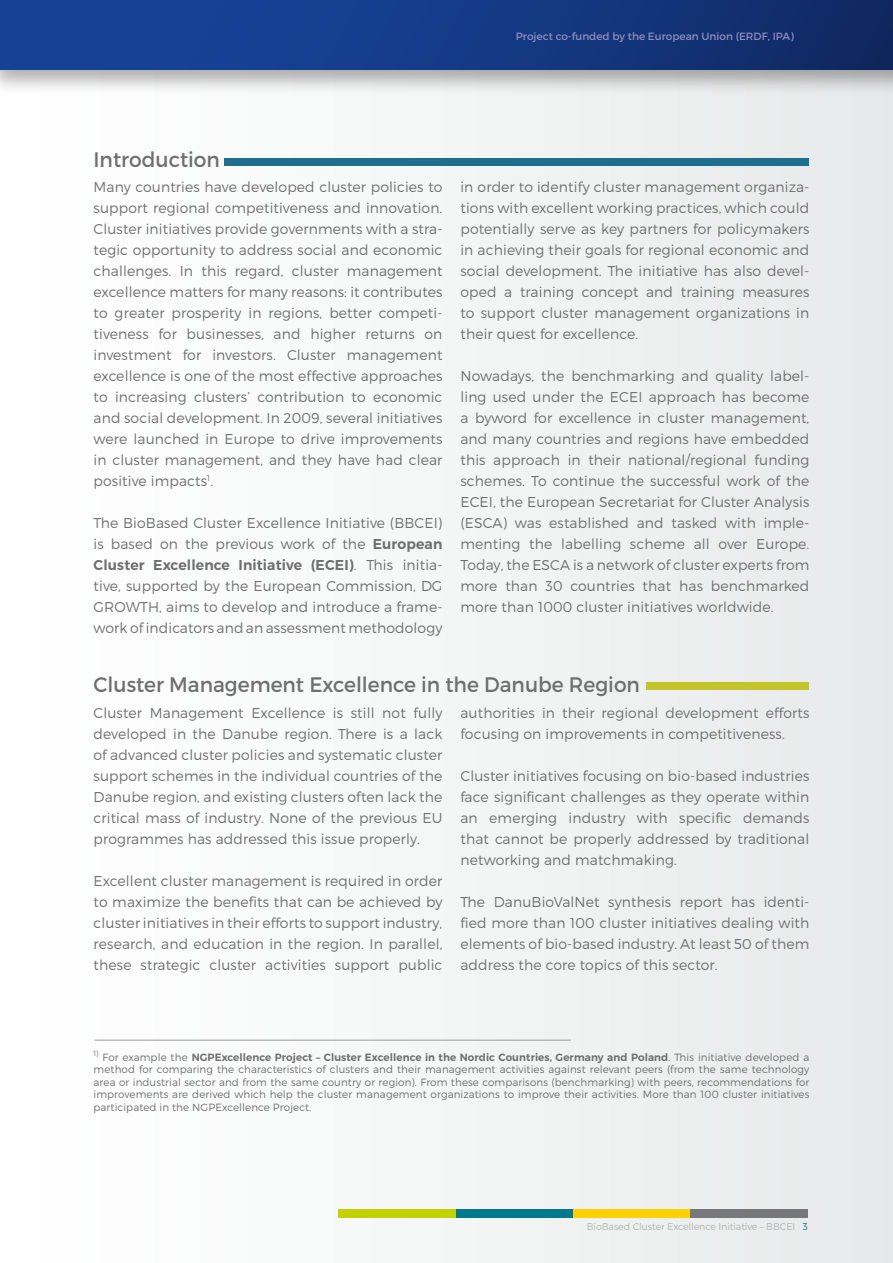
<style>
.page{position:relative;width:893px;height:1263px;background:#fff}
.page>*{position:absolute;margin:0;border:0;box-sizing:border-box;transform-origin:0 0}
.t1{font:21px "Montserrat";color:#706f6f;scale:.96 1}
.t2{font:300 14.25px/21px "Montserrat";letter-spacing:.01em;color:#706f6f;text-align:justify}
.t3{font:300 10.5px/12.6px "Montserrat";letter-spacing:.01em;color:#706f6f;text-align:justify}
.t4{font:10.5px "Montserrat";color:#918dbe}
.t5{font:300 9.75px "Montserrat";letter-spacing:-.01em;color:#b3b2b2}
.s1{font-weight:600}
.s2{color:#00788f}
</style>
<div class="page">
<div style="left:0;top:0;width:893px;height:1263px;background:linear-gradient(to right,#fff,#e7eaea)"></div>
<img style="left:0;top:70px;width:893px;height:168px">
<div style="left:0;top:0;width:893px;height:70px;background:linear-gradient(to right,#17469f,#102b67)"></div>
<div style="left:225px;top:158px;width:584px;height:7px;background:#1e6e90"></div>
<hr style="left:95px;top:1040px;width:476px;height:1px;background:#9b9b9a">
<div style="left:647px;top:682px;width:162px;height:7px;background:#c3c42c"></div>
<div style="left:339px;top:1209px;width:117px;height:9px;background:#c2d100"></div>
<div style="left:456px;top:1209px;width:117px;height:9px;background:#00788f"></div>
<div style="left:573px;top:1209px;width:117px;height:9px;background:#ffd100"></div>
<div style="left:690px;top:1209px;width:118px;height:9px;background:#78787a"></div>
<p class="t4" style="left:516px;top:29px;width:279px">Project co-funded by the European Union (ERDF, IPA)</p>
<h1 class="t1" style="left:94px;top:147px;width:133px">Introduction</h1>
<p class="t2" style="left:94px;top:176px;width:350px">Many countries have developed cluster policies to support regional competitiveness and innovation.<br>Cluster initiatives provide governments with a stra&shy;tegic opportunity to address social and economic challenges. In this regard, cluster management excellence matters for many reasons: it contributes to greater prosperity in regions, better competi&shy;tiveness for businesses, and higher returns on investment for investors. Cluster management excellence is one of the most effective approaches to increasing clusters’ contribution to economic and social development. In 2009, several initiatives were launched in Europe to drive improvements in cluster management, and they have had clear positive impacts<sup>1</sup>.</p>
<p class="t2" style="left:94px;top:512px;width:350px">The BioBased Cluster Excellence Initiative (BBCEI) is based on the previous work of the <span class="s1">European Cluster Excellence Initiative (ECEI)</span>. This initia&shy;tive, supported by the European Commission, DG GROWTH, aims to develop and introduce a frame&shy;work of indicators and an assessment methodology</p>
<p class="t2" style="left:460px;top:176px;width:350px">in order to identify cluster management organiza&shy;tions with excellent working practices, which could potentially serve as key partners for policymakers in achieving their goals for regional economic and social development. The initiative has also devel&shy;oped a training concept and training measures to support cluster management organizations in their quest for excellence.</p>
<p class="t2" style="left:460px;top:365px;width:350px">Nowadays, the benchmarking and quality label&shy;ling used under the ECEI approach has become a byword for excellence in cluster management, and many countries and regions have embedded this approach in their national/regional funding schemes. To continue the successful work of the ECEI, the European Secretariat for Cluster Analysis (ESCA) was established and tasked with imple&shy;menting the labelling scheme all over Europe.<br>Today, the ESCA is a network of cluster experts from more than 30 countries that has benchmarked more than 1000 cluster initiatives worldwide.</p>
<h1 class="t1" style="left:94px;top:672px;width:571px">Cluster Management Excellence in the Danube Region</h1>
<p class="t2" style="left:94px;top:702px;width:350px">Cluster Management Excellence is still not fully developed in the Danube region. There is a lack of advanced cluster policies and systematic cluster support schemes in the individual countries of the Danube region, and existing clusters often lack the critical mass of industry. None of the previous EU programmes has addressed this issue properly.</p>
<p class="t2" style="left:94px;top:870px;width:350px">Excellent cluster management is required in order to maximize the benefits that can be achieved by cluster initiatives in their efforts to support industry, research, and education in the region. In parallel, these strategic cluster activities support public</p>
<p class="t2" style="left:460px;top:702px;width:350px">authorities in their regional development efforts focusing on improvements in competitiveness.</p>
<p class="t2" style="left:460px;top:765px;width:350px">Cluster initiatives focusing on bio-based industries face significant challenges as they operate within an emerging industry with specific demands that cannot be properly addressed by traditional networking and matchmaking.</p>
<p class="t2" style="left:460px;top:891px;width:350px">The DanuBioValNet synthesis report has identi&shy;fied more than 100 cluster initiatives dealing with elements of bio-based industry. At least 50 of them address the core topics of this sector.</p>
<p class="t3" style="left:94px;top:1050px;width:717px"><sup>1)</sup> For example the <span class="s1">NGPExcellence Project – Cluster Excellence in the Nordic Countries, Germany and Poland</span>. This initiative developed a method for comparing the characteristics of clusters and their management activities against relevant peers (from the same technology area or industrial sector and from the same country or region). From these comparisons (benchmarking) with peers, recommendations for improvements are derived which help the cluster management organizations to improve their activities. More than 100 cluster initiatives participated in the NGPExcellence Project.</p>
<p class="t5" style="left:587px;top:1220px;width:222px">BioBased Cluster Excellence Initiative – BBCEI <span class="s2">3</span></p>
</div>
